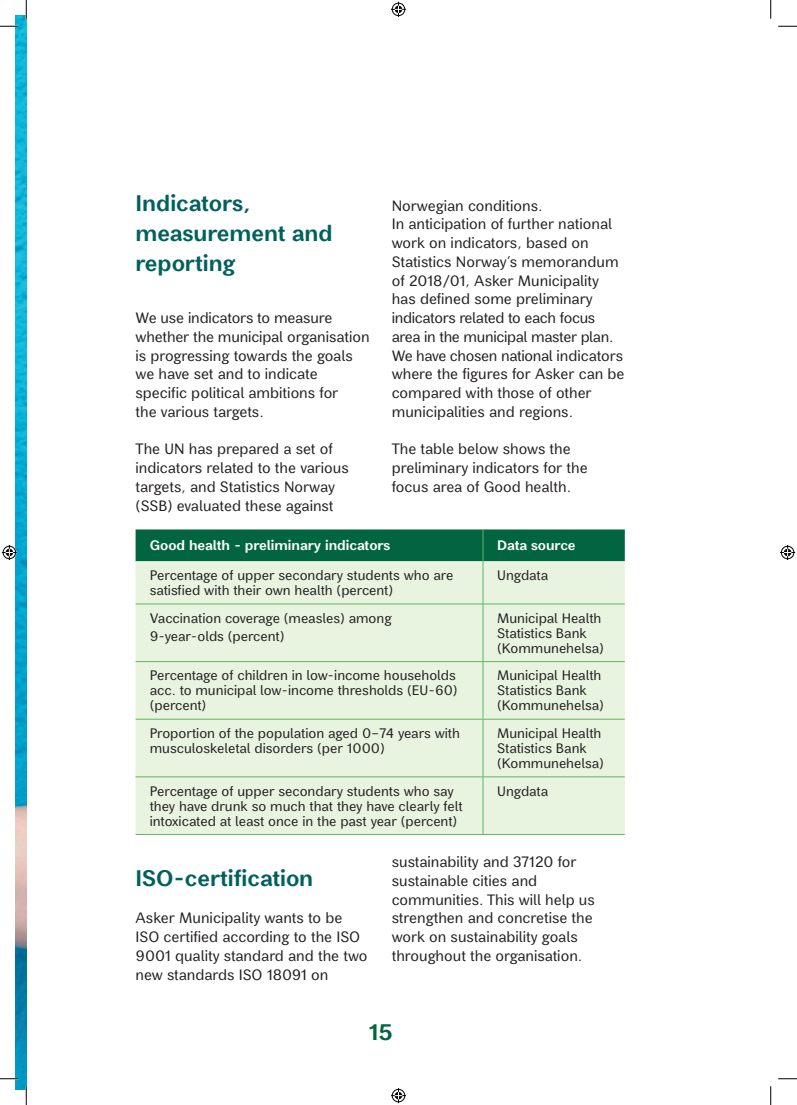
<style>
.page{position:relative;width:797px;height:1105px;background:#fff}
.page>*{position:absolute;margin:0;border:0;box-sizing:border-box;transform-origin:0 0}
.t1{font:700 22.5px/30px "Asker Sans";color:#00615c}
.t2{font:700 22.5px "Asker Sans";color:#006540}
.t3{font:15px/18.8px "Asker Sans";color:#231f20}
.t4{font:13.75px/15px "Asker Sans";color:#231f20}
.t5{font:700 13.75px "Asker Sans";color:#fff}
</style>
<div class="page">
<img style="left:16px;top:16px;width:10px;height:1073px">
<div style="left:136px;top:529px;width:488px;height:32px;background:#006540"></div>
<div style="left:136px;top:561px;width:488px;height:273px;background:#e8f3e0"></div>
<hr style="left:136px;top:604px;width:347px;height:1px;background:#5eb763">
<hr style="left:483px;top:604px;width:141px;height:1px;background:#5eb763">
<hr style="left:136px;top:661px;width:347px;height:1px;background:#5eb763">
<hr style="left:483px;top:661px;width:141px;height:1px;background:#5eb763">
<hr style="left:136px;top:719px;width:347px;height:1px;background:#5eb763">
<hr style="left:483px;top:719px;width:141px;height:1px;background:#5eb763">
<hr style="left:136px;top:776px;width:347px;height:1px;background:#5eb763">
<hr style="left:483px;top:776px;width:141px;height:1px;background:#5eb763">
<hr style="left:136px;top:834px;width:347px;height:1px;background:#5eb763">
<hr style="left:483px;top:834px;width:141px;height:1px;background:#5eb763">
<hr style="left:482px;top:529px;width:1px;height:32px;background:#5eb763">
<hr style="left:482px;top:561px;width:1px;height:43px;background:#5eb763">
<hr style="left:482px;top:604px;width:1px;height:57px;background:#5eb763">
<hr style="left:482px;top:662px;width:1px;height:57px;background:#5eb763">
<hr style="left:482px;top:719px;width:1px;height:57px;background:#5eb763">
<hr style="left:482px;top:777px;width:1px;height:57px;background:#5eb763">
<svg style="left:0;top:25px;width:19px;height:2px"></svg>
<svg style="left:778px;top:25px;width:19px;height:2px"></svg>
<svg style="left:0;top:1078px;width:19px;height:1px"></svg>
<svg style="left:778px;top:1078px;width:19px;height:1px"></svg>
<svg style="left:25px;top:0;width:2px;height:19px"></svg>
<svg style="left:25px;top:1086px;width:2px;height:19px"></svg>
<svg style="left:770px;top:0;width:1px;height:19px"></svg>
<svg style="left:770px;top:1086px;width:1px;height:19px"></svg>
<svg style="left:391px;top:2px;width:15px;height:15px"></svg>
<svg style="left:391px;top:1088px;width:15px;height:15px"></svg>
<svg style="left:2px;top:545px;width:15px;height:15px"></svg>
<svg style="left:780px;top:545px;width:15px;height:15px"></svg>
<h1 class="t1" style="left:136px;top:187px;width:198px">Indicators, measurement and reporting</h1>
<p class="t3" style="left:136px;top:308px;width:235px">We use indicators to measure whether the municipal organisation is progressing towards the goals we have set and to indicate specific political ambitions for<br>the various targets.</p>
<p class="t3" style="left:136px;top:439px;width:215px">The UN has prepared a set of indicators related to the various targets, and Statistics Norway (SSB) evaluated these against</p>
<p class="t3" style="left:392px;top:196px;width:234px">Norwegian conditions.<br>In anticipation of further national work on indicators, based on<br>Statistics Norway’s memorandum of 2018/01, Asker Municipality has defined some preliminary indicators related to each focus area in the municipal master plan.<br>We have chosen national indicators where the figures for Asker can be compared with those of other municipalities and regions.</p>
<p class="t3" style="left:392px;top:439px;width:197px">The table below shows the preliminary indicators for the focus area of Good health.</p>
<p class="t5" style="left:150px;top:537px;width:242px">Good health - preliminary indicators</p>
<p class="t5" style="left:497px;top:537px;width:80px">Data source</p>
<p class="t4" style="left:150px;top:567px;width:305px">Percentage of upper secondary students who are satisfied with their own health (percent)</p>
<p class="t4" style="left:497px;top:567px;width:52px">Ungdata</p>
<p class="t4" style="left:150px;top:608px;width:243px;line-height:18.5px">Vaccination coverage (measles) among<br>9-year-olds (percent)</p>
<p class="t4" style="left:497px;top:610px;width:108px">Municipal Health<br>Statistics Bank (Kommunehelsa)</p>
<p class="t4" style="left:150px;top:668px;width:309px">Percentage of children in low-income households acc. to municipal low-income thresholds (EU-60) (percent)</p>
<p class="t4" style="left:497px;top:668px;width:108px">Municipal Health<br>Statistics Bank (Kommunehelsa)</p>
<p class="t4" style="left:150px;top:725px;width:312px">Proportion of the population aged 0–74 years with musculoskeletal disorders (per 1000)</p>
<p class="t4" style="left:497px;top:725px;width:108px">Municipal Health<br>Statistics Bank (Kommunehelsa)</p>
<p class="t4" style="left:150px;top:783px;width:314px">Percentage of upper secondary students who say they have drunk so much that they have clearly felt intoxicated at least once in the past year (percent)</p>
<p class="t4" style="left:497px;top:783px;width:52px">Ungdata</p>
<h1 class="t1" style="left:136px;top:862px;width:179px">ISO-certification</h1>
<p class="t3" style="left:136px;top:908px;width:233px">Asker Municipality wants to be<br>ISO certified according to the ISO<br>9001 quality standard and the two new standards ISO 18091 on</p>
<p class="t3" style="left:392px;top:852px;width:205px">sustainability and 37120 for sustainable cities and communities. This will help us strengthen and concretise the work on sustainability goals throughout the organisation.</p>
<h1 class="t2" style="left:369px;top:1018px;width:26px">15</h1>
</div>
